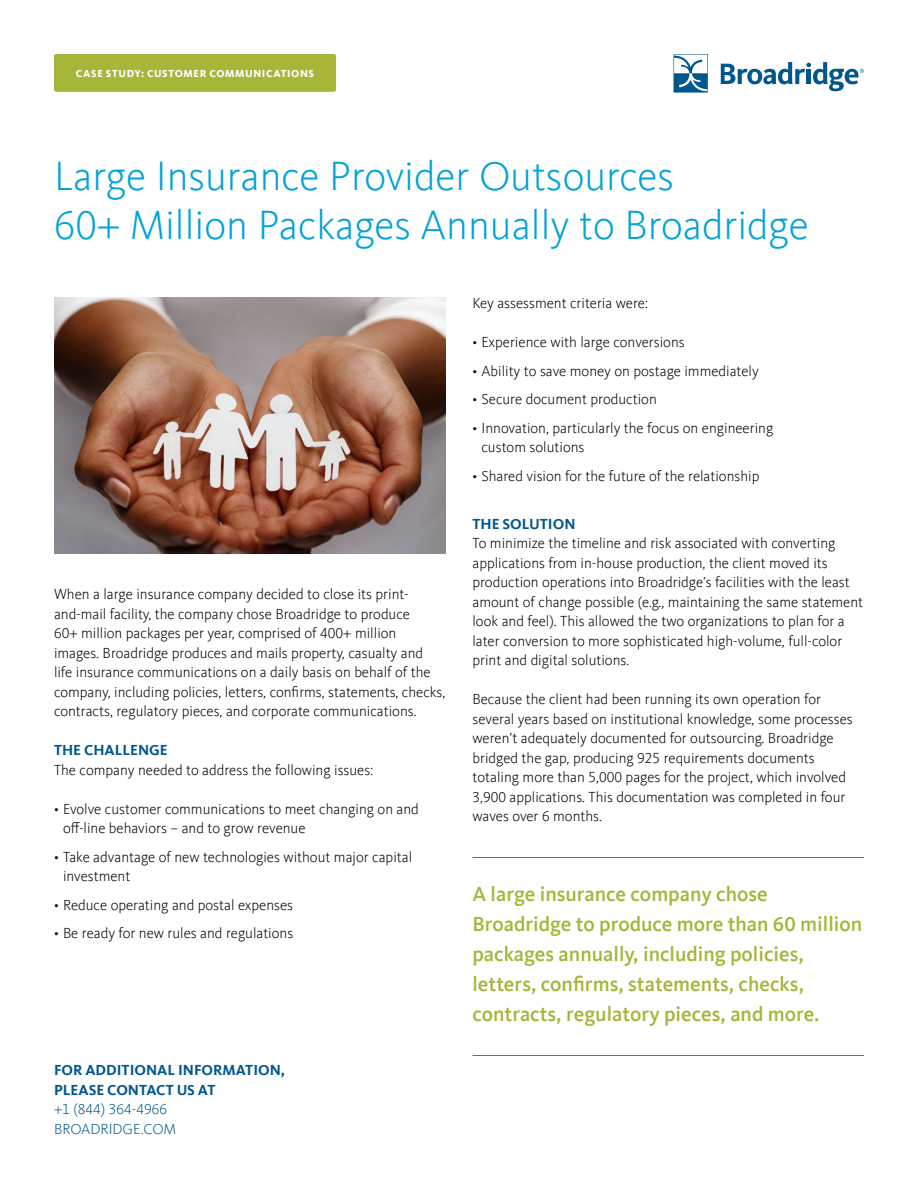
<style>
.page{position:relative;width:918px;height:1188px;background:#fff}
.page>*{position:absolute;margin:0;border:0;box-sizing:border-box;transform-origin:0 0}
.t1{font:300 42px/49.5px "Kievit Offc";color:#00a3d6}
.t2{font:500 21px/30px "Kievit Offc";color:#a7b539}
.t3{font:300 15px/19.5px "Kievit Offc";color:#000}
.t4{font:700 15px/19.5px "Kievit Offc";color:#00578e}
.t5{font:300 15px/19.5px "Kievit Offc";color:#00578e}
.t6{font:800 10.5px "Kievit Offc";letter-spacing:.06em;color:#fff}
</style>
<div class="page">
<svg style="left:721px;top:62px;width:143px;height:29px"></svg>
<svg style="left:674px;top:54px;width:34px;height:39px"></svg>
<img style="left:54px;top:297px;width:392px;height:257px">
<hr style="left:472px;top:857px;width:392px;height:1px;background:#6d6e6e">
<hr style="left:472px;top:1055px;width:392px;height:1px;background:#6d6e6e">
<div style="left:54px;top:54px;width:282px;height:38px;background:#a7b539;border-radius:2px"></div>
<p class="t6" style="left:76px;top:67px;width:240px">CASE STUDY: CUSTOMER COMMUNICATIONS</p>
<h1 class="t1" style="left:54px;top:152px;width:756px">Large Insurance Provider Outsources<br>60+ Million Packages Annually to Broadridge</h1>
<p class="t3" style="left:54px;top:585px;width:393px">When a large insurance company decided to close its print&shy;and-mail facility, the company chose Broadridge to produce<br>60+ million packages per year, comprised of 400+ million<br>images. Broadridge produces and mails property, casualty and<br>life insurance communications on a daily basis on behalf of the company, including policies, letters, confirms, statements, checks, contracts, regulatory pieces, and corporate communications.</p>
<p class="t4" style="left:54px;top:741px;width:115px">THE CHALLENGE</p>
<p class="t3" style="left:54px;top:760px;width:321px">The company needed to address the following issues:</p>
<p class="t3" style="left:63px;top:799px;width:357px;text-indent:-9px">• Evolve customer communications to meet changing on and off-line behaviors – and to grow revenue</p>
<p class="t3" style="left:63px;top:847px;width:351px;text-indent:-9px">• Take advantage of new technologies without major capital investment</p>
<p class="t3" style="left:54px;top:895px;width:241px">• Reduce operating and postal expenses</p>
<p class="t3" style="left:54px;top:924px;width:241px">• Be ready for new rules and regulations</p>
<p class="t4" style="left:54px;top:1061px;width:233px">FOR ADDITIONAL INFORMATION,<br>PLEASE CONTACT US AT</p>
<p class="t5" style="left:54px;top:1100px;width:124px">+1 (844) 364-4966<br>BROADRIDGE.COM</p>
<p class="t3" style="left:472px;top:294px;width:177px">Key assessment criteria were:</p>
<p class="t3" style="left:472px;top:333px;width:214px">• Experience with large conversions</p>
<p class="t3" style="left:472px;top:361px;width:288px">• Ability to save money on postage immediately</p>
<p class="t3" style="left:472px;top:390px;width:186px">• Secure document production</p>
<p class="t3" style="left:482px;top:418px;width:293px;text-indent:-9px">• Innovation, particularly the focus on engineering custom solutions</p>
<p class="t3" style="left:472px;top:466px;width:288px">• Shared vision for the future of the relationship</p>
<p class="t4" style="left:472px;top:514px;width:104px">THE SOLUTION</p>
<p class="t3" style="left:472px;top:534px;width:392px">To minimize the timeline and risk associated with converting applications from in-house production, the client moved its production operations into Broadridge’s facilities with the least amount of change possible (e.g., maintaining the same statement look and feel). This allowed the two organizations to plan for a later conversion to more sophisticated high-volume, full-color print and digital solutions.</p>
<p class="t3" style="left:472px;top:690px;width:382px">Because the client had been running its own operation for several years based on institutional knowledge, some processes weren’t adequately documented for outsourcing. Broadridge bridged the gap, producing 925 requirements documents totaling more than 5,000 pages for the project, which involved 3,900 applications. This documentation was completed in four waves over 6 months.</p>
<h2 class="t2" style="left:472px;top:879px;width:391px">A large insurance company chose Broadridge to produce more than 60 million packages annually, including policies, letters, confirms, statements, checks, contracts, regulatory pieces, and more.</h2>
</div>
